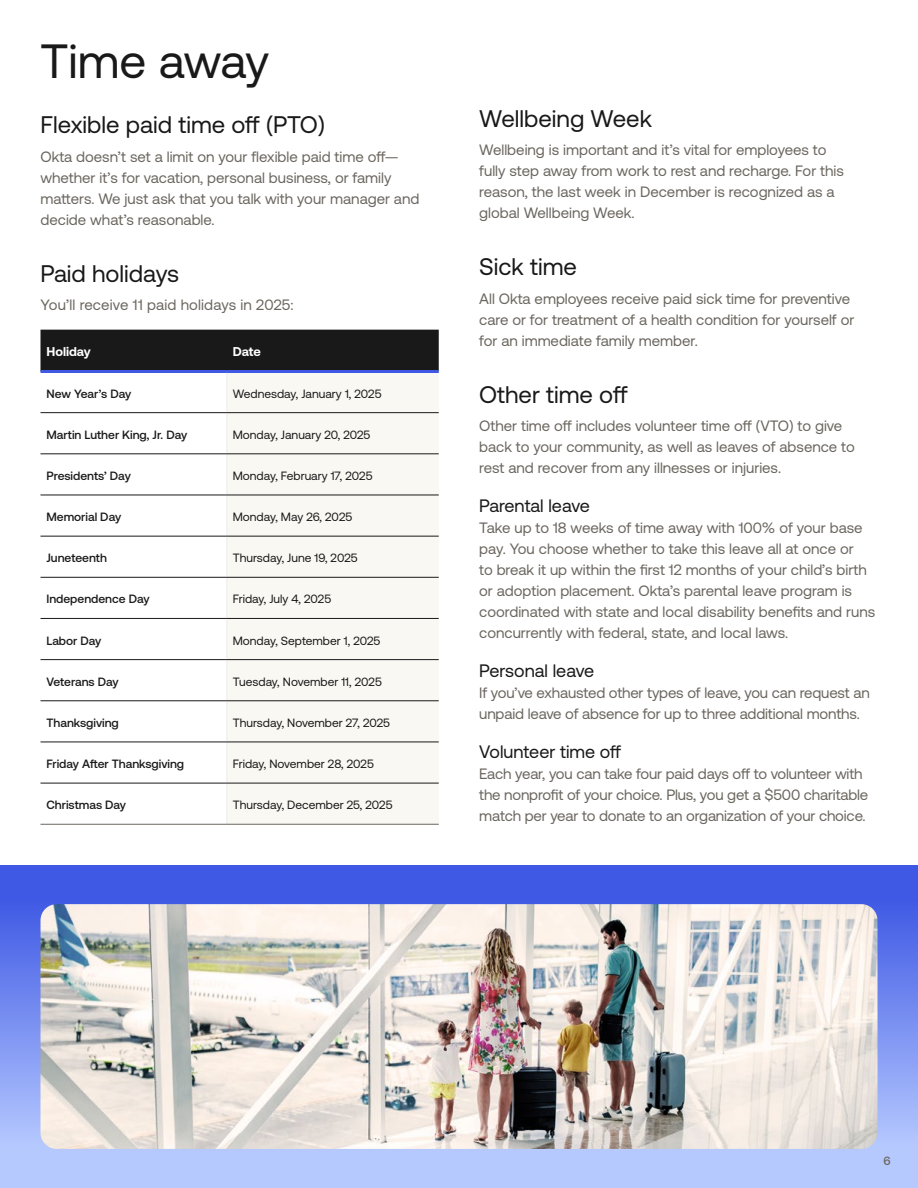
<style>
.page{position:relative;width:918px;height:1188px;background:#fff}
.page>*{position:absolute;margin:0;border:0;box-sizing:border-box;transform-origin:0 0}
.t1{font:48px "Aeonik";letter-spacing:-.01em;color:#191919}
.t2{font:24px "Aeonik";color:#191919}
.t3{font:18px "Aeonik";color:#191919}
.t4{font:15px/21px "Aeonik";color:#6b665f}
.t5{font:700 12.75px "Aeonik";color:#fff}
.t6{font:12px "Aeonik";color:#191919}
.t7{font:500 12px "Aeonik";color:#191919}
.t8{font:500 12px "Aeonik";color:#6b665f}
</style>
<div class="page">
<div style="left:40px;top:330px;width:399px;height:40px;background:#191919"></div>
<div style="left:228px;top:373px;width:211px;height:451px;background:#faf8f3"></div>
<hr style="left:227px;top:373px;width:1px;height:39px;background:#ededee">
<hr style="left:227px;top:413px;width:1px;height:41px;background:#ededee">
<hr style="left:227px;top:454px;width:1px;height:41px;background:#ededee">
<hr style="left:227px;top:495px;width:1px;height:41px;background:#ededee">
<hr style="left:227px;top:536px;width:1px;height:41px;background:#ededee">
<hr style="left:227px;top:577px;width:1px;height:41px;background:#ededee">
<hr style="left:227px;top:619px;width:1px;height:40px;background:#ededee">
<hr style="left:227px;top:660px;width:1px;height:41px;background:#ededee">
<hr style="left:227px;top:701px;width:1px;height:41px;background:#ededee">
<hr style="left:227px;top:742px;width:1px;height:41px;background:#ededee">
<hr style="left:227px;top:783px;width:1px;height:41px;background:#ededee">
<hr style="left:40px;top:412px;width:187px;height:1px;background:#191919">
<hr style="left:40px;top:454px;width:187px;height:1px;background:#191919">
<hr style="left:40px;top:495px;width:187px;height:1px;background:#191919">
<hr style="left:40px;top:536px;width:187px;height:1px;background:#191919">
<hr style="left:40px;top:577px;width:187px;height:1px;background:#191919">
<hr style="left:40px;top:618px;width:187px;height:1px;background:#191919">
<hr style="left:40px;top:659px;width:187px;height:1px;background:#191919">
<hr style="left:40px;top:701px;width:187px;height:1px;background:#191919">
<hr style="left:40px;top:742px;width:187px;height:1px;background:#191919">
<hr style="left:40px;top:783px;width:187px;height:1px;background:#191919">
<hr style="left:227px;top:412px;width:212px;height:1px;background:#191919">
<hr style="left:227px;top:454px;width:212px;height:1px;background:#191919">
<hr style="left:227px;top:495px;width:212px;height:1px;background:#191919">
<hr style="left:227px;top:536px;width:212px;height:1px;background:#191919">
<hr style="left:227px;top:577px;width:212px;height:1px;background:#191919">
<hr style="left:227px;top:618px;width:212px;height:1px;background:#191919">
<hr style="left:227px;top:659px;width:212px;height:1px;background:#191919">
<hr style="left:227px;top:701px;width:212px;height:1px;background:#191919">
<hr style="left:227px;top:742px;width:212px;height:1px;background:#191919">
<hr style="left:227px;top:783px;width:212px;height:1px;background:#191919">
<hr style="left:40px;top:824px;width:187px;height:1px;background:#6b665f">
<hr style="left:227px;top:824px;width:212px;height:1px;background:#6b665f">
<hr style="left:40px;top:370px;width:187px;height:3px;background:#3f59e4">
<hr style="left:227px;top:370px;width:212px;height:3px;background:#3f59e4">
<div style="left:0;top:865px;width:918px;height:323px;background:linear-gradient(to bottom,#344fe1,#c3d6ff)"></div>
<img style="left:40px;top:904px;width:837px;height:245px">
<h1 class="t1" style="left:40px;top:35px;width:230px">Time away</h1>
<h2 class="t2" style="left:40px;top:112px;width:286px">Flexible paid time off (PTO)</h2>
<p class="t4" style="left:40px;top:146px;width:380px">Okta doesn’t set a limit on your flexible paid time off— whether it’s for vacation, personal business, or family matters. We just ask that you talk with your manager and decide what’s reasonable.</p>
<h2 class="t2" style="left:40px;top:260px;width:140px">Paid holidays</h2>
<p class="t4" style="left:40px;top:294px;width:255px">You’ll receive 11 paid holidays in 2025:</p>
<p class="t5" style="left:46px;top:345px;width:46px">Holiday</p>
<p class="t5" style="left:233px;top:345px;width:30px">Date</p>
<p class="t7" style="left:46px;top:387px;width:86px">New Year’s Day</p>
<p class="t6" style="left:233px;top:387px;width:150px">Wednesday, January 1, 2025</p>
<p class="t7" style="left:46px;top:428px;width:142px">Martin Luther King, Jr. Day</p>
<p class="t6" style="left:233px;top:428px;width:139px">Monday, January 20, 2025</p>
<p class="t7" style="left:46px;top:469px;width:86px">Presidents’ Day</p>
<p class="t6" style="left:233px;top:469px;width:141px">Monday, February 17, 2025</p>
<p class="t7" style="left:46px;top:510px;width:76px">Memorial Day</p>
<p class="t6" style="left:233px;top:510px;width:121px">Monday, May 26, 2025</p>
<p class="t7" style="left:46px;top:551px;width:62px">Juneteenth</p>
<p class="t6" style="left:233px;top:552px;width:126px">Thursday, June 19, 2025</p>
<p class="t7" style="left:46px;top:593px;width:105px">Independence Day</p>
<p class="t6" style="left:233px;top:593px;width:100px">Friday, July 4, 2025</p>
<p class="t7" style="left:46px;top:634px;width:56px">Labor Day</p>
<p class="t6" style="left:233px;top:634px;width:149px">Monday, September 1, 2025</p>
<p class="t7" style="left:46px;top:675px;width:74px">Veterans Day</p>
<p class="t6" style="left:233px;top:675px;width:151px">Tuesday, November 11, 2025</p>
<p class="t7" style="left:46px;top:716px;width:74px">Thanksgiving</p>
<p class="t6" style="left:233px;top:716px;width:159px">Thursday, November 27, 2025</p>
<p class="t7" style="left:46px;top:757px;width:139px">Friday After Thanksgiving</p>
<p class="t6" style="left:233px;top:757px;width:143px">Friday, November 28, 2025</p>
<p class="t7" style="left:46px;top:798px;width:81px">Christmas Day</p>
<p class="t6" style="left:233px;top:799px;width:161px">Thursday, December 25, 2025</p>
<h2 class="t2" style="left:479px;top:105px;width:174px">Wellbeing Week</h2>
<p class="t4" style="left:479px;top:139px;width:366px">Wellbeing is important and it’s vital for employees to fully step away from work to rest and recharge. For this reason, the last week in December is recognized as a global Wellbeing Week.</p>
<h2 class="t2" style="left:479px;top:254px;width:99px">Sick time</h2>
<p class="t4" style="left:479px;top:288px;width:377px">All Okta employees receive paid sick time for preventive care or for treatment of a health condition for yourself or for an immediate family member.</p>
<h2 class="t2" style="left:479px;top:381px;width:150px">Other time off</h2>
<p class="t4" style="left:479px;top:415px;width:377px">Other time off includes volunteer time off (VTO) to give back to your community, as well as leaves of absence to rest and recover from any illnesses or injuries.</p>
<p class="t3" style="left:479px;top:496px;width:112px">Parental leave</p>
<p class="t4" style="left:479px;top:517px;width:397px">Take up to 18 weeks of time away with 100% of your base pay. You choose whether to take this leave all at once or<br>to break it up within the first 12 months of your child’s birth or adoption placement. Okta’s parental leave program is coordinated with state and local disability benefits and runs concurrently with federal, state, and local laws.</p>
<p class="t3" style="left:479px;top:661px;width:117px">Personal leave</p>
<p class="t4" style="left:479px;top:682px;width:392px">If you’ve exhausted other types of leave, you can request an unpaid leave of absence for up to three additional months.</p>
<p class="t3" style="left:479px;top:742px;width:143px">Volunteer time off</p>
<p class="t4" style="left:479px;top:763px;width:391px">Each year, you can take four paid days off to volunteer with the nonprofit of your choice. Plus, you get a $500 charitable match per year to donate to an organization of your choice.</p>
<p class="t8" style="left:884px;top:1155px;width:9px">6</p>
</div>
